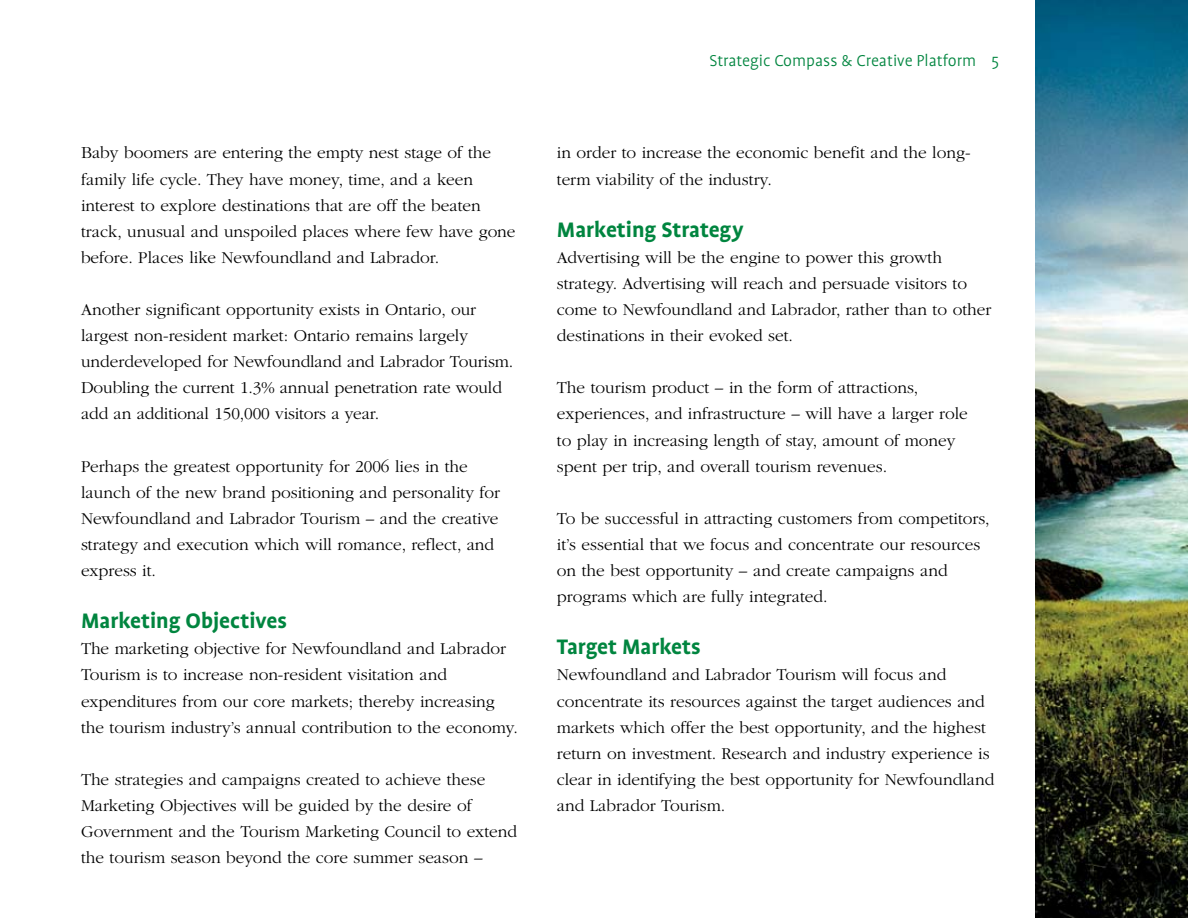
<style>
.page{position:relative;width:1188px;height:918px;background:#fff}
.page>*{position:absolute;margin:0;border:0;box-sizing:border-box;transform-origin:0 0}
.t1{font:700 24px "Profile";color:#00853f}
.t2{font:300 18px "Profile";color:#00853f}
.t3{font:300 17.25px/26.1px "ITC Garamond Std";color:#000}
</style>
<div class="page">
<img style="left:1035px;top:0;width:153px;height:918px">
<p class="t3" style="left:81px;top:140px;width:436px">Baby boomers are entering the empty nest stage of the family life cycle. They have money, time, and a keen interest to explore destinations that are off the beaten track, unusual and unspoiled places where few have gone before. Places like Newfoundland and Labrador.</p>
<p class="t3" style="left:81px;top:297px;width:434px">Another significant opportunity exists in Ontario, our largest non-resident market: Ontario remains largely underdeveloped for Newfoundland and Labrador Tourism.<br>Doubling the current 1.3% annual penetration rate would add an additional 150,000 visitors a year.</p>
<p class="t3" style="left:81px;top:453px;width:421px">Perhaps the greatest opportunity for 2006 lies in the launch of the new brand positioning and personality for Newfoundland and Labrador Tourism – and the creative strategy and execution which will romance, reflect, and express it.</p>
<h1 class="t1" style="left:81px;top:608px;width:208px">Marketing Objectives</h1>
<p class="t3" style="left:81px;top:636px;width:438px">The marketing objective for Newfoundland and Labrador Tourism is to increase non-resident visitation and expenditures from our core markets; thereby increasing the tourism industry’s annual contribution to the economy.</p>
<p class="t3" style="left:81px;top:767px;width:438px">The strategies and campaigns created to achieve these Marketing Objectives will be guided by the desire of Government and the Tourism Marketing Council to extend the tourism season beyond the core summer season –</p>
<p class="t2" style="left:709px;top:51px;width:268px">Strategic Compass &amp; Creative Platform</p>
<p class="t3" style="left:557px;top:140px;width:415px">in order to increase the economic benefit and the long&shy;term viability of the industry.</p>
<h1 class="t1" style="left:557px;top:216px;width:188px">Marketing Strategy</h1>
<p class="t3" style="left:557px;top:245px;width:436px">Advertising will be the engine to power this growth strategy. Advertising will reach and persuade visitors to come to Newfoundland and Labrador, rather than to other destinations in their evoked set.</p>
<p class="t3" style="left:557px;top:375px;width:412px">The tourism product – in the form of attractions, experiences, and infrastructure – will have a larger role to play in increasing length of stay, amount of money spent per trip, and overall tourism revenues.</p>
<p class="t3" style="left:557px;top:506px;width:434px">To be successful in attracting customers from competitors, it’s essential that we focus and concentrate our resources on the best opportunity – and create campaigns and programs which are fully integrated.</p>
<h1 class="t1" style="left:557px;top:634px;width:145px">Target Markets</h1>
<p class="t3" style="left:557px;top:662px;width:439px">Newfoundland and Labrador Tourism will focus and concentrate its resources against the target audiences and markets which offer the best opportunity, and the highest return on investment. Research and industry experience is clear in identifying the best opportunity for Newfoundland and Labrador Tourism.</p>
</div>
